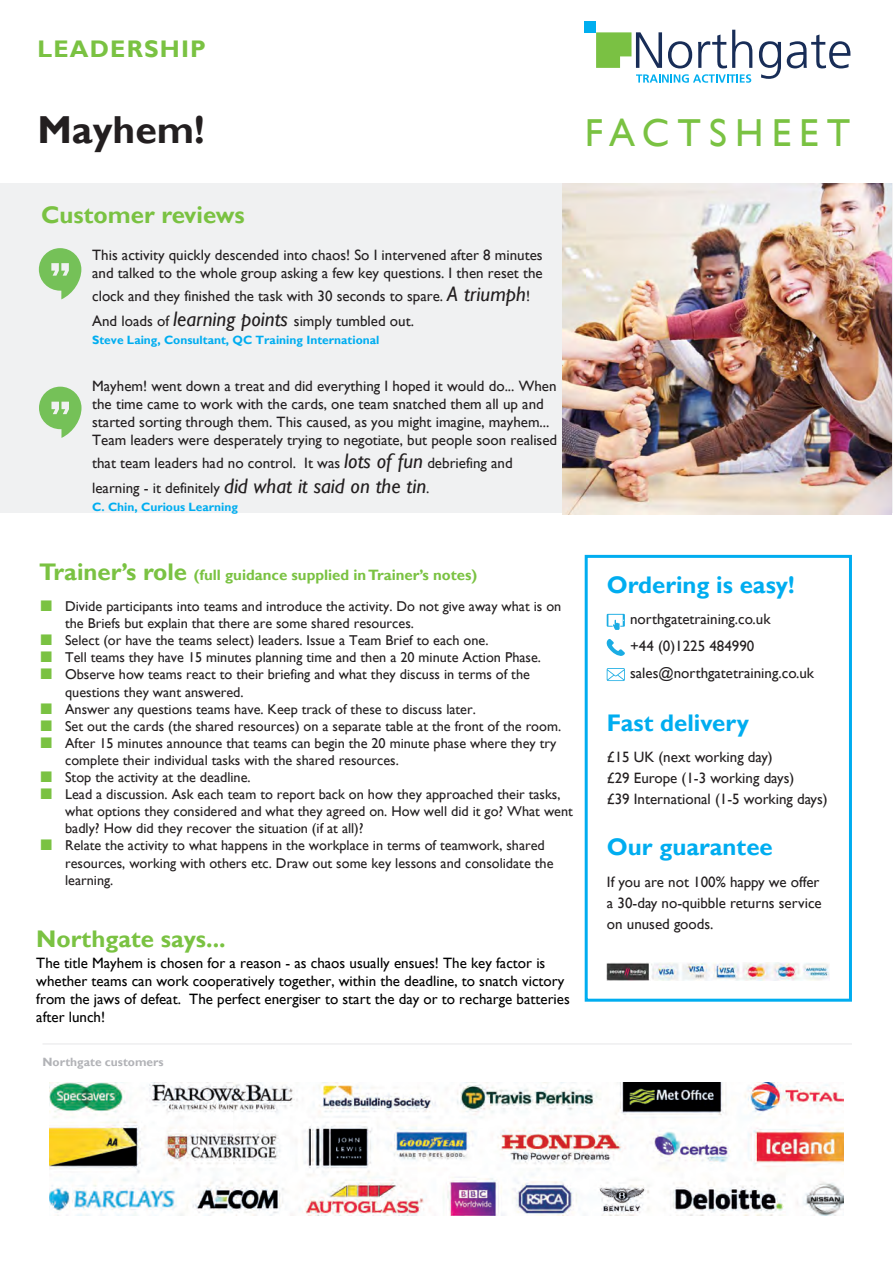
<style>
.page{position:relative;width:893px;height:1263px;background:#fff}
.page>*{position:absolute;margin:0;border:0;box-sizing:border-box;transform-origin:0 0}
.t1{font:39px "Gill Sans";letter-spacing:.21em;color:#7ac242}
.t2{font:700 39px "Gill Sans";color:#231f20}
.t3{font:700 24px "Gill Sans";color:#00adf0}
.t4{font:700 24px "Gill Sans";color:#7ac242}
.t5{font:700 24px "Gill Sans";letter-spacing:.05em;color:#7ac242}
.Bullet_Lists{font:15px/18px "Gill Sans";color:#231f20}
.t6{font:15px/18px "Gill Sans";color:#000}
.t7{font:700 15px "Gill Sans";color:#7ac242}
.t8{font:14.25px/17.1px "Gill Sans";color:#231f20}
.t9{font:700 12px "Gill Sans";color:#00adf0}
.t10{font:700 12px "Gill Sans";color:#b2b3b7}
.s1{font-style:italic;font-size:21px}
.s2{font-size:24px}
.s3{font-family:"Arial";font-size:22.8px;color:#7ac242}
</style>
<div class="page">
<div style="left:585px;top:555px;width:267px;height:447px;border:3px solid #00adf0"></div>
<div style="left:0;top:183px;width:893px;height:329px;background:#f0f1f2"></div>
<img style="left:563px;top:184px;width:328px;height:330px">
<img style="left:607px;top:963px;width:223px;height:17px">
<svg style="left:668px;top:41px;width:24px;height:27px"></svg>
<svg style="left:698px;top:30px;width:54px;height:38px"></svg>
<svg style="left:759px;top:41px;width:22px;height:38px"></svg>
<svg style="left:787px;top:35px;width:63px;height:33px"></svg>
<svg style="left:596px;top:32px;width:66px;height:36px"></svg>
<div style="left:585px;top:21px;width:11px;height:11px;background:#00aeef"></div>
<svg style="left:636px;top:74px;width:115px;height:9px"></svg>
<svg style="left:39px;top:248px;width:42px;height:51px"></svg>
<svg style="left:39px;top:387px;width:43px;height:51px"></svg>
<hr style="left:43px;top:1043px;width:809px;height:2px;background:#dddee0">
<svg style="left:607px;top:639px;width:18px;height:17px"></svg>
<svg style="left:607px;top:668px;width:18px;height:13px"></svg>
<svg style="left:607px;top:614px;width:18px;height:16px"></svg>
<img style="left:50px;top:1082px;width:793px;height:134px">
<h2 class="t5" style="left:37px;top:35px;width:170px">LEADERSHIP</h2>
<h1 class="t2" style="left:37px;top:107px;width:169px">Mayhem!</h1>
<p class="t1" style="left:585px;top:111px;width:267px">FACTSHEET</p>
<p class="t4" style="left:41px;top:200px;width:205px">Customer reviews</p>
<p class="Bullet_Lists" style="left:92px;top:246px;width:452px">This activity quickly descended into chaos! So I intervened after 8 minutes and talked to the whole group asking a few key questions. I then reset the</p>
<p class="Bullet_Lists" style="left:92px;top:283px;width:439px;line-height:25.2px">clock and they finished the task with 30 seconds to spare. <span class="s1">A triumph</span>!<br>And loads of <span class="s1">learning points</span> simply tumbled out.</p>
<p class="t9" style="left:92px;top:333px;width:289px">Steve Laing, Consultant, QC Training International</p>
<p class="Bullet_Lists" style="left:92px;top:377px;width:467px">Mayhem! went down a treat and did everything I hoped it would do... When the time came to work with the cards, one team snatched them all up and started sorting through them. This caused, as you might imagine, mayhem...<br>Team leaders were desperately trying to negotiate, but people soon realised</p>
<p class="Bullet_Lists" style="left:92px;top:450px;width:422px;line-height:25.2px">that team leaders had no control. It was <span class="s1">lots of fun</span> debriefing and learning - it definitely <span class="s1">did what it said on the tin</span>.</p>
<p class="t9" style="left:92px;top:500px;width:147px">C. Chin, Curious Learning</p>
<p class="t7" style="left:39px;top:566px;width:439px"><span class="s2">Trainer’s role</span> (full guidance supplied in Trainer’s notes)</p>
<p class="t8" style="left:65px;top:598px;width:498px;text-indent:-26px"><span class="s3">■</span> Divide participants into teams and introduce the activity. Do not give away what is on the Briefs but explain that there are some shared resources.</p>
<p class="t8" style="left:39px;top:632px;width:450px"><span class="s3">■</span> Select (or have the teams select) leaders. Issue a Team Brief to each one.</p>
<p class="t8" style="left:39px;top:649px;width:503px"><span class="s3">■</span> Tell teams they have 15 minutes planning time and then a 20 minute Action Phase.</p>
<p class="t8" style="left:65px;top:666px;width:466px;text-indent:-26px"><span class="s3">■</span> Observe how teams react to their briefing and what they discuss in terms of the questions they want answered.</p>
<p class="t8" style="left:39px;top:700px;width:438px"><span class="s3">■</span> Answer any questions teams have. Keep track of these to discuss later.</p>
<p class="t8" style="left:39px;top:718px;width:523px"><span class="s3">■</span> Set out the cards (the shared resources) on a separate table at the front of the room.</p>
<p class="t8" style="left:65px;top:735px;width:493px;text-indent:-26px"><span class="s3">■</span> After 15 minutes announce that teams can begin the 20 minute phase where they try complete their individual tasks with the shared resources.</p>
<p class="t8" style="left:39px;top:769px;width:213px"><span class="s3">■</span> Stop the activity at the deadline.</p>
<p class="t8" style="left:65px;top:786px;width:509px;text-indent:-26px"><span class="s3">■</span> Lead a discussion. Ask each team to report back on how they approached their tasks, what options they considered and what they agreed on. How well did it go? What went badly? How did they recover the situation (if at all)?</p>
<p class="t8" style="left:65px;top:837px;width:490px;text-indent:-26px"><span class="s3">■</span> Relate the activity to what happens in the workplace in terms of teamwork, shared resources, working with others etc. Draw out some key lessons and consolidate the learning.</p>
<p class="t4" style="left:36px;top:924px;width:191px">Northgate says...</p>
<p class="t6" style="left:36px;top:955px;width:535px">The title Mayhem is chosen for a reason - as chaos usually ensues! The key factor is whether teams can work cooperatively together, within the deadline, to snatch victory from the jaws of defeat. The perfect energiser to start the day or to recharge batteries after lunch!</p>
<p class="t10" style="left:43px;top:1055px;width:123px">Northgate customers</p>
<p class="t3" style="left:607px;top:570px;width:189px">Ordering is easy!</p>
<p class="Bullet_Lists" style="left:630px;top:610px;width:142px">northgatetraining.co.uk</p>
<p class="Bullet_Lists" style="left:630px;top:637px;width:126px">+44 (0)1225 484990</p>
<p class="Bullet_Lists" style="left:630px;top:664px;width:186px">sales@northgatetraining.co.uk</p>
<p class="t3" style="left:607px;top:708px;width:144px">Fast delivery</p>
<p class="Bullet_Lists" style="left:607px;top:749px;width:168px">£15 UK (next working day)</p>
<p class="Bullet_Lists" style="left:607px;top:770px;width:189px">£29 Europe (1-3 working days)</p>
<p class="Bullet_Lists" style="left:607px;top:791px;width:223px">£39 International (1-5 working days)</p>
<p class="t3" style="left:607px;top:833px;width:167px">Our guarantee</p>
<p class="Bullet_Lists" style="left:607px;top:871px;width:216px;line-height:21px">If you are not 100% happy we offer a 30-day no-quibble returns service on unused goods.</p>
</div>
